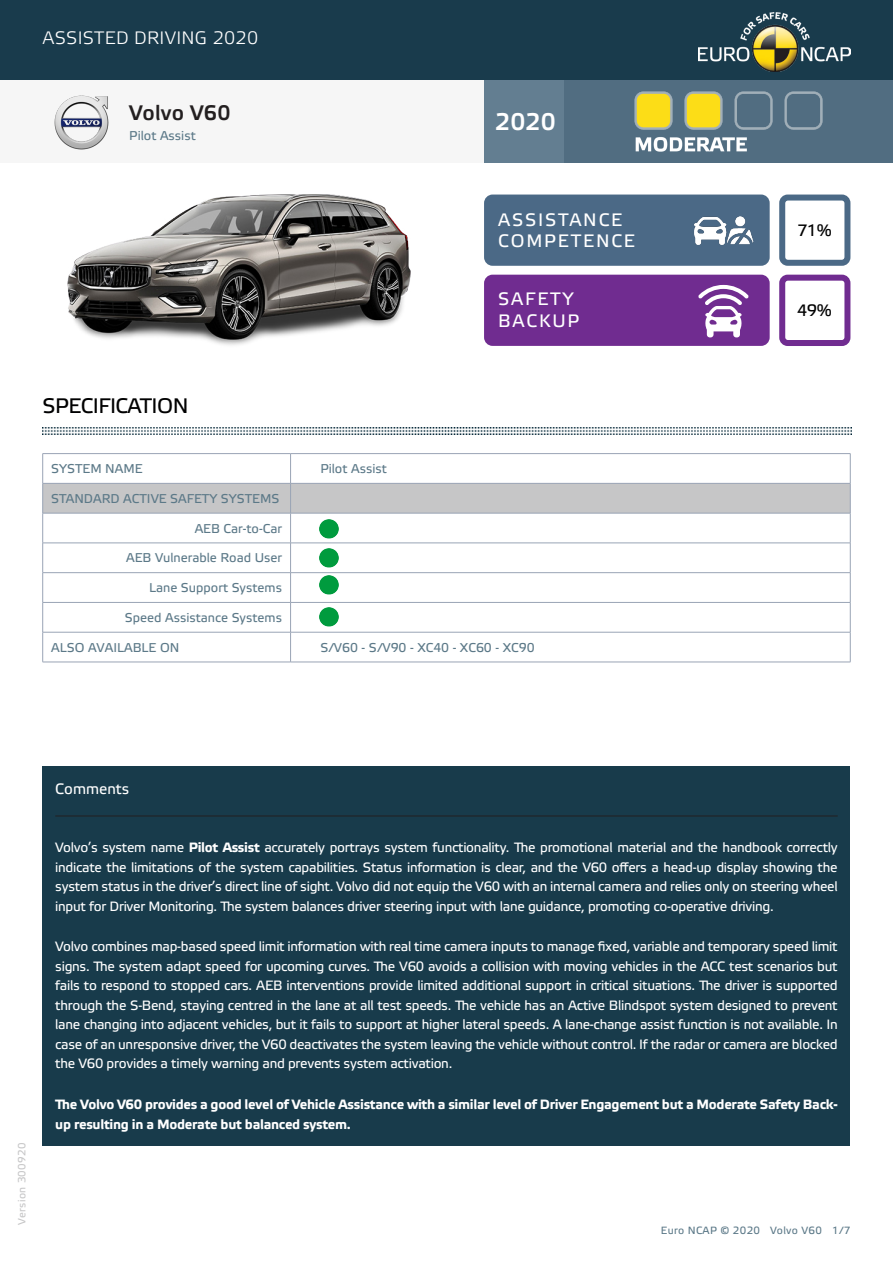
<style>
.page{position:relative;width:893px;height:1263px;background:#fff}
.page>*{position:absolute;margin:0;border:0;box-sizing:border-box;transform-origin:0 0}
.t1{font:24px "Etelka Medium Pro";color:#fff}
.t2{font:21px "Etelka Text Pro";letter-spacing:-.025em;color:#000001}
.t3{font:21px "Etelka Medium Pro";letter-spacing:.01em;color:#231f20}
.t4{font:18px/21.6px "Etelka Text Pro";letter-spacing:.1em;color:#fff}
.t5{font:18px "Etelka Light Pro";letter-spacing:.015em;color:#fff}
.t6{font:16.5px "Etelka Text Pro";color:#000001}
.t7{font:15px "Etelka Text Pro";color:#fff}
.t8{font:13.5px/19.5px "Etelka Text Pro";letter-spacing:-.02em;color:#fff;text-align:justify}
.t9{font:700 13.5px/19.5px "Etelka Text Pro";letter-spacing:-.02em;color:#fff}
.t10{font:12.75px "Etelka Text Pro";color:#5c7988}
.t11{font:10.5px "Etelka Text Pro";letter-spacing:.03em;color:#5c7988}
.t12{font:10.5px "Etelka Text Pro";letter-spacing:.03em;color:#c6c6c7}
.s1{font-weight:700}
</style>
<div class="page">
<div style="left:0;top:0;width:893px;height:81px;background:#193b4c"></div>
<img style="left:698px;top:12px;width:152px;height:59px">
<div style="left:0;top:81px;width:893px;height:82px;background:#f6f6f6"></div>
<img style="left:54px;top:96px;width:54px;height:54px">
<img style="left:67px;top:195px;width:343px;height:150px">
<div style="left:43px;top:766px;width:807px;height:380px;background:#183b4b"></div>
<hr style="left:55px;top:816px;width:783px;height:1px;background:#231f20">
<div style="left:779px;top:195px;width:71px;height:71px;border:6px solid #4b6986;border-radius:6px"></div>
<div style="left:484px;top:195px;width:286px;height:71px;background:#4b6986;border-radius:9px"></div>
<div style="left:484px;top:275px;width:286px;height:71px;background:#702c90;border-radius:9px"></div>
<div style="left:779px;top:275px;width:71px;height:71px;border:6px solid #702c90;border-radius:6px"></div>
<div style="left:484px;top:81px;width:83px;height:82px;background:#637e91"></div>
<svg style="left:698px;top:285px;width:51px;height:52px"></svg>
<img style="left:694px;top:216px;width:59px;height:29px">
<hr style="left:43px;top:453px;width:248px;height:1px;background:#99a4b5">
<hr style="left:291px;top:453px;width:559px;height:1px;background:#99a4b5">
<svg style="left:42px;top:454px;width:809px;height:59px"></svg>
<hr style="left:43px;top:483px;width:248px;height:1px;background:#99a4b5">
<hr style="left:42px;top:483px;width:1px;height:30px;background:#99a4b5">
<hr style="left:291px;top:483px;width:559px;height:1px;background:#99a4b5">
<hr style="left:290px;top:483px;width:1px;height:30px;background:#99a4b5">
<hr style="left:850px;top:483px;width:1px;height:30px;background:#99a4b5">
<hr style="left:43px;top:513px;width:248px;height:1px;background:#99a4b5">
<hr style="left:42px;top:513px;width:1px;height:30px;background:#99a4b5">
<hr style="left:291px;top:513px;width:559px;height:1px;background:#99a4b5">
<hr style="left:290px;top:513px;width:1px;height:30px;background:#99a4b5">
<hr style="left:850px;top:513px;width:1px;height:30px;background:#99a4b5">
<hr style="left:43px;top:543px;width:248px;height:1px;background:#99a4b5">
<hr style="left:291px;top:543px;width:559px;height:1px;background:#99a4b5">
<hr style="left:43px;top:572px;width:248px;height:1px;background:#99a4b5">
<hr style="left:291px;top:572px;width:559px;height:1px;background:#99a4b5">
<hr style="left:43px;top:602px;width:248px;height:1px;background:#99a4b5">
<svg style="left:42px;top:543px;width:1px;height:89px"></svg>
<hr style="left:291px;top:602px;width:559px;height:1px;background:#99a4b5">
<svg style="left:290px;top:544px;width:1px;height:88px"></svg>
<svg style="left:850px;top:543px;width:1px;height:89px"></svg>
<hr style="left:43px;top:632px;width:248px;height:1px;background:#99a4b5">
<hr style="left:42px;top:632px;width:1px;height:30px;background:#99a4b5">
<hr style="left:291px;top:632px;width:559px;height:1px;background:#99a4b5">
<hr style="left:290px;top:632px;width:1px;height:30px;background:#99a4b5">
<hr style="left:850px;top:632px;width:1px;height:30px;background:#99a4b5">
<hr style="left:43px;top:662px;width:248px;height:1px;background:#99a4b5">
<hr style="left:291px;top:662px;width:559px;height:1px;background:#99a4b5">
<img style="left:320px;top:519px;width:19px;height:19px">
<img style="left:320px;top:548px;width:19px;height:19px">
<img style="left:320px;top:576px;width:19px;height:19px">
<img style="left:320px;top:608px;width:19px;height:19px">
<img style="left:43px;top:427px;width:808px;height:7px">
<div style="left:564px;top:81px;width:329px;height:82px;background:#516d81"></div>
<img style="left:634px;top:91px;width:189px;height:61px">
<h3 class="t5" style="left:43px;top:28px;width:217px">ASSISTED DRIVING 2020</h3>
<h2 class="t3" style="left:129px;top:102px;width:103px">Volvo V60</h2>
<p class="t10" style="left:129px;top:129px;width:68px">Pilot Assist</p>
<h2 class="t2" style="left:43px;top:394px;width:147px">SPECIFICATION</h2>
<h1 class="t1" style="left:495px;top:109px;width:62px">2020</h1>
<h3 class="t4" style="left:498px;top:210px;width:138px">ASSISTANCE<br>COMPETENCE</h3>
<h3 class="t4" style="left:498px;top:289px;width:83px">SAFETY<br>BACKUP</h3>
<p class="t10" style="left:51px;top:462px;width:93px">SYSTEM NAME</p>
<p class="t10" style="left:320px;top:462px;width:68px">Pilot Assist</p>
<p class="t10" style="left:51px;top:492px;width:230px">STANDARD ACTIVE SAFETY SYSTEMS</p>
<p class="t10" style="left:195px;top:521px;width:89px">AEB Car-to-Car</p>
<p class="t10" style="left:126px;top:551px;width:157px">AEB Vulnerable Road User</p>
<p class="t10" style="left:149px;top:581px;width:134px">Lane Support Systems</p>
<p class="t10" style="left:125px;top:611px;width:159px">Speed Assistance Systems</p>
<p class="t10" style="left:51px;top:640px;width:130px">ALSO AVAILABLE ON</p>
<p class="t10" style="left:320px;top:640px;width:216px">S/V60 - S/V90 - XC40 - XC60 - XC90</p>
<p class="t6" style="left:797px;top:222px;width:36px">71%</p>
<p class="t6" style="left:797px;top:302px;width:36px">49%</p>
<p class="t12" style="left:16px;top:1225px;width:84px;rotate:-90deg">Version 300920</p>
<p class="t7" style="left:55px;top:781px;width:76px">Comments</p>
<p class="t8" style="left:55px;top:838px;width:784px">Volvo’s system name <span class="s1">Pilot Assist</span> accurately portrays system functionality. The promotional material and the handbook correctly indicate the limitations of the system capabilities. Status information is clear, and the V60 offers a head-up display showing the system status in the driver’s direct line of sight. Volvo did not equip the V60 with an internal camera and relies only on steering wheel input for Driver Monitoring. The system balances driver steering input with lane guidance, promoting co-operative driving.</p>
<p class="t8" style="left:55px;top:938px;width:784px">Volvo combines map-based speed limit information with real time camera inputs to manage fixed, variable and temporary speed limit signs. The system adapt speed for upcoming curves. The V60 avoids a collision with moving vehicles in the ACC test scenarios but fails to respond to stopped cars. AEB interventions provide limited additional support in critical situations. The driver is supported through the S-Bend, staying centred in the lane at all test speeds. The vehicle has an Active Blindspot system designed to prevent lane changing into adjacent vehicles, but it fails to support at higher lateral speeds. A lane-change assist function is not available. In case of an unresponsive driver, the V60 deactivates the system leaving the vehicle without control. If the radar or camera are blocked the V60 provides a timely warning and prevents system activation.</p>
<p class="t9" style="left:55px;top:1095px;width:784px">The Volvo V60 provides a good level of Vehicle Assistance with a similar level of Driver Engagement but a Moderate Safety Back&shy;up resulting in a Moderate but balanced system.</p>
<p class="t11" style="left:661px;top:1225px;width:191px">Euro NCAP © 2020 Volvo V60 1/7</p>
</div>
